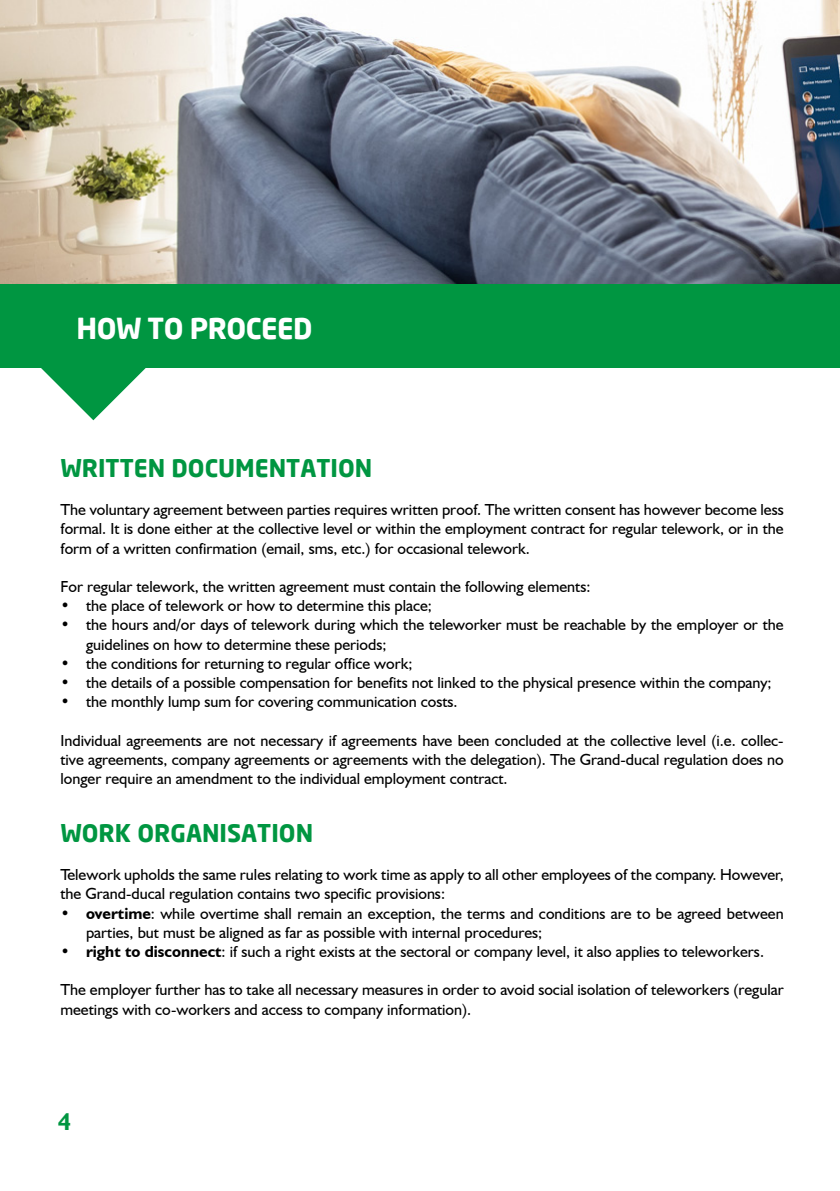
<style>
.page{position:relative;width:840px;height:1191px;background:#fff}
.page>*{position:absolute;margin:0;border:0;box-sizing:border-box;transform-origin:0 0}
.t1{font:700 28.4px "Neo Sans";letter-spacing:-.02em;color:#fff}
.t2{font:700 24px "Neo Sans";color:#009641}
.t3{font:700 23.8px "Humanist 521 BT";color:#009641}
.t4{font:16px/19.2px "Humanist 521 BT";color:#000}
.s1{font-weight:700}
</style>
<div class="page">
<img style="left:0;top:0;width:839px;height:284px">
<svg style="left:41px;top:368px;width:105px;height:52px"></svg>
<div style="left:0;top:284px;width:839px;height:84px;background:#009641"></div>
<h1 class="t1" style="left:77px;top:310px;width:237px">HOW TO PROCEED</h1>
<h2 class="t2" style="left:60px;top:452px;width:313px">WRITTEN DOCUMENTATION</h2>
<p class="t4" style="left:60px;top:500px;width:724px;text-align:justify">The voluntary agreement between parties requires written proof. The written consent has however become less formal. It is done either at the collective level or within the employment contract for regular telework, or in the form of a written confirmation (email, sms, etc.) for occasional telework.</p>
<p class="t4" style="left:60px;top:576px;width:531px">For regular telework, the written agreement must contain the following elements:</p>
<p class="t4" style="left:60px;top:596px;width:373px">• the place of telework or how to determine this place;</p>
<p class="t4" style="left:86px;top:615px;width:698px;text-indent:-26px">• the hours and/or days of telework during which the teleworker must be reachable by the employer or the guidelines on how to determine these periods;</p>
<p class="t4" style="left:60px;top:653px;width:353px">• the conditions for returning to regular office work;</p>
<p class="t4" style="left:60px;top:672px;width:712px">• the details of a possible compensation for benefits not linked to the physical presence within the company;</p>
<p class="t4" style="left:60px;top:692px;width:398px">• the monthly lump sum for covering communication costs.</p>
<p class="t4" style="left:60px;top:730px;width:724px;text-align:justify">Individual agreements are not necessary if agreements have been concluded at the collective level (i.e. collec&shy;tive agreements, company agreements or agreements with the delegation). The Grand-ducal regulation does no longer require an amendment to the individual employment contract.</p>
<h2 class="t2" style="left:60px;top:817px;width:254px">WORK ORGANISATION</h2>
<p class="t4" style="left:60px;top:864px;width:724px">Telework upholds the same rules relating to work time as apply to all other employees of the company. However, the Grand-ducal regulation contains two specific provisions:</p>
<p class="t4" style="left:86px;top:903px;width:698px;text-indent:-26px"><span class="s1">• overtime</span>: while overtime shall remain an exception, the terms and conditions are to be agreed between parties, but must be aligned as far as possible with internal procedures;</p>
<p class="t4" style="left:60px;top:941px;width:704px"><span class="s1">• right to disconnect</span>: if such a right exists at the sectoral or company level, it also applies to teleworkers.</p>
<p class="t4" style="left:60px;top:980px;width:724px">The employer further has to take all necessary measures in order to avoid social isolation of teleworkers (regular meetings with co-workers and access to company information).</p>
<h3 class="t3" style="left:58px;top:1106px;width:15px">4</h3>
</div>
